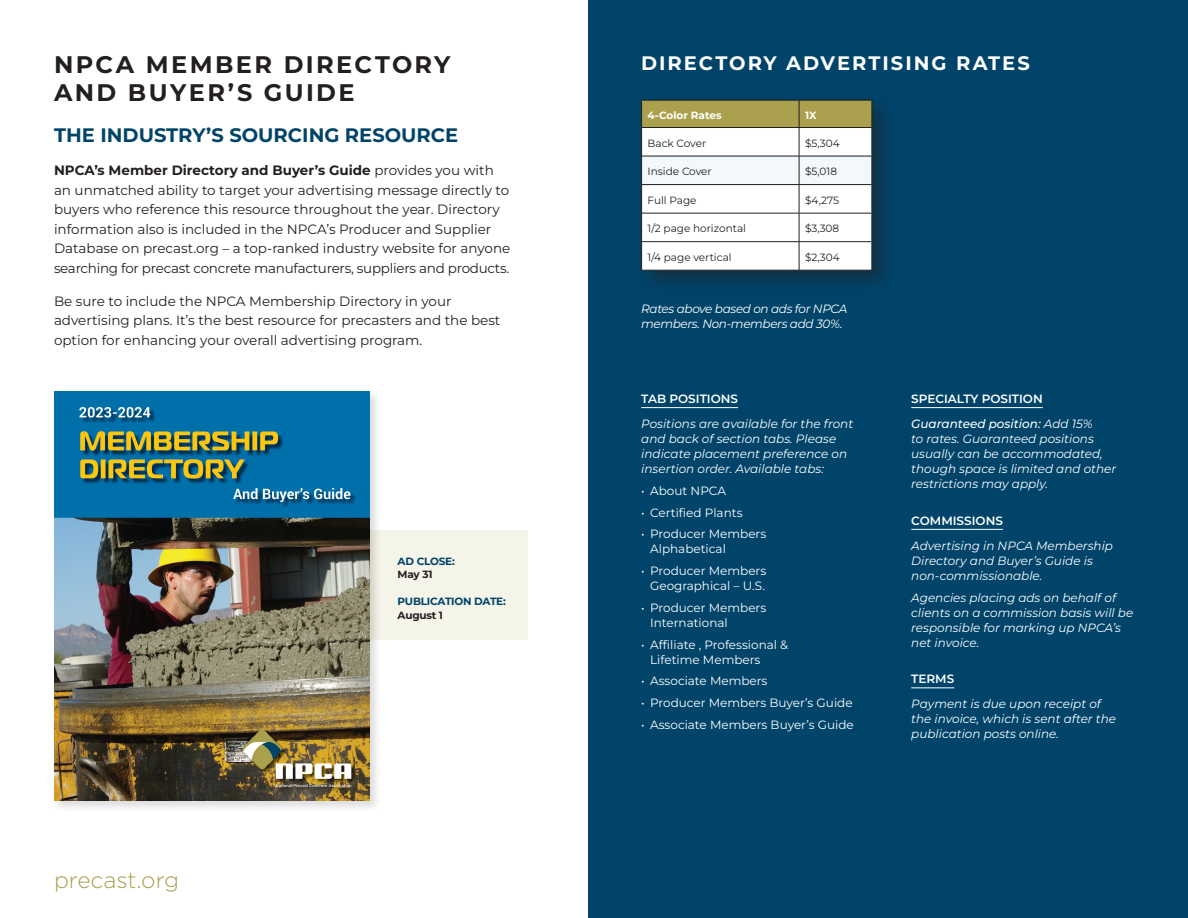
<style>
.page{position:relative;width:1188px;height:918px;background:#fff}
.page>*{position:absolute;margin:0;border:0;box-sizing:border-box;transform-origin:0 0}
.t1{font:700 24px/28.5px "Montserrat";letter-spacing:.1em;color:#231f20}
.t2{font:300 22.65px "Gotham";color:#aaa04d}
.t3{font:700 19.5px "Montserrat";color:#00446a}
.t4{font:700 19.5px "Montserrat";letter-spacing:.1em;color:#fff}
.t5{font:13.5px/19.5px "Montserrat";color:#231f20}
.t6{font:italic 12px/15px "Montserrat";color:#fff}
.t7{font:12px/15px "Montserrat";color:#fff}
.t8{font:italic 12px/15px "Montserrat";letter-spacing:-.03em;color:#fff}
.t9{font:italic 500 12px/25px "Montserrat";color:#fff}
.t10{font:600 12px "Montserrat";color:#fff}
.t11{font:10.5px "Montserrat";color:#231f20}
.t12{font:700 10.5px "Montserrat";letter-spacing:-.02em;color:#00446a}
.t13{font:700 10.5px "Montserrat";color:#fff}
.t14{font:700 10.5px "Montserrat";letter-spacing:-.02em;color:#231f20}
.s1{font-weight:700}
.s2{font-weight:600;font-style:normal}
.s3{font-weight:400}
</style>
<div class="page">
<div style="left:589px;top:0;width:599px;height:918px;background:#00446a"></div>
<div style="left:636px;top:94px;width:261px;height:201px;background:#231f20;opacity:.5"></div>
<hr style="left:641px;top:270px;width:158px;height:1px;background:#231f20">
<hr style="left:799px;top:270px;width:73px;height:1px;background:#231f20">
<svg style="left:641px;top:100px;width:232px;height:170px;background:#e4e3d8"></svg>
<hr style="left:641px;top:407px;width:97px;height:1px;background:#fff">
<hr style="left:911px;top:407px;width:132px;height:1px;background:#fff">
<hr style="left:911px;top:529px;width:92px;height:1px;background:#fff">
<hr style="left:911px;top:688px;width:43px;height:1px;background:#fff">
<div style="left:334px;top:530px;width:194px;height:110px;background:#f5f4e8"></div>
<div style="left:51px;top:389px;width:331px;height:424px;background:#231f20;opacity:.16"></div>
<img style="left:54px;top:392px;width:316px;height:408px">
<h1 class="t1" style="left:54px;top:49px;width:398px">NPCA MEMBER DIRECTORY<br>AND BUYER’S GUIDE</h1>
<h3 class="t3" style="left:54px;top:123px;width:406px">THE INDUSTRY’S SOURCING RESOURCE</h3>
<p class="t5" style="left:54px;top:161px;width:458px"><span class="s1">NPCA’s Member Directory and Buyer’s Guide</span> provides you with an unmatched ability to target your advertising message directly to buyers who reference this resource throughout the year. Directory information also is included in the NPCA’s Producer and Supplier Database on precast.org – a top-ranked industry website for anyone searching for precast concrete manufacturers, suppliers and products.</p>
<p class="t5" style="left:54px;top:291px;width:448px">Be sure to include the NPCA Membership Directory in your advertising plans. It’s the best resource for precasters and the best option for enhancing your overall advertising program.</p>
<h2 class="t2" style="left:54px;top:866px;width:127px">precast.org</h2>
<p class="t12" style="left:398px;top:554px;width:59px">AD CLOSE:</p>
<p class="t14" style="left:398px;top:568px;width:36px">May 31</p>
<p class="t12" style="left:398px;top:595px;width:110px">PUBLICATION DATE:</p>
<p class="t14" style="left:398px;top:608px;width:47px">August 1</p>
<h3 class="t4" style="left:641px;top:50px;width:390px">DIRECTORY ADVERTISING RATES</h3>
<p class="t13" style="left:648px;top:108px;width:76px">4-Color Rates</p>
<p class="t13" style="left:805px;top:108px;width:13px">1X</p>
<p class="t11" style="left:648px;top:136px;width:60px">Back Cover</p>
<p class="t11" style="left:805px;top:136px;width:36px">$5,304</p>
<p class="t11" style="left:648px;top:165px;width:66px">Inside Cover</p>
<p class="t11" style="left:805px;top:165px;width:33px">$5,018</p>
<p class="t11" style="left:648px;top:193px;width:51px">Full Page</p>
<p class="t11" style="left:805px;top:193px;width:35px">$4,275</p>
<p class="t11" style="left:648px;top:222px;width:100px">1/2 page horizontal</p>
<p class="t11" style="left:805px;top:222px;width:36px">$3,308</p>
<p class="t11" style="left:648px;top:250px;width:86px">1/4 page vertical</p>
<p class="t11" style="left:805px;top:250px;width:36px">$2,304</p>
<p class="t8" style="left:641px;top:301px;width:208px">Rates above based on ads for NPCA members. Non-members add 30%.</p>
<p class="t10" style="left:641px;top:391px;width:98px">TAB POSITIONS</p>
<p class="t6" style="left:641px;top:416px;width:214px">Positions are available for the front and back of section tabs. Please indicate placement preference on insertion order. Available tabs:</p>
<p class="t7" style="left:641px;top:483px;width:86px">• About NPCA</p>
<p class="t7" style="left:641px;top:505px;width:103px">• Certified Plants</p>
<p class="t7" style="left:650px;top:526px;width:118px;text-indent:-9px">• Producer Members<br>Alphabetical</p>
<p class="t7" style="left:641px;top:563px;width:127px;text-align:right">• Producer Members<br>Geographical – U.S.</p>
<p class="t7" style="left:650px;top:600px;width:118px;text-indent:-9px">• Producer Members<br>International</p>
<p class="t7" style="left:650px;top:637px;width:140px;text-indent:-9px">• Affiliate , Professional &amp;<br>Lifetime Members</p>
<p class="t7" style="left:641px;top:673px;width:128px">• Associate Members</p>
<p class="t7" style="left:641px;top:695px;width:213px">• Producer Members Buyer’s Guide</p>
<p class="t7" style="left:641px;top:717px;width:214px">• Associate Members Buyer’s Guide</p>
<p class="t9" style="left:911px;top:386px;width:183px"><span class="s2">SPECIALTY POSITION<br></span>Guaranteed position: <span class="s3">Add 15%</span></p>
<p class="t6" style="left:911px;top:431px;width:207px">to rates. Guaranteed positions usually can be accommodated, though space is limited and other restrictions may apply.</p>
<p class="t10" style="left:911px;top:513px;width:93px">COMMISSIONS</p>
<p class="t6" style="left:911px;top:538px;width:203px">Advertising in NPCA Membership<br>Directory and Buyer’s Guide is non-commissionable.</p>
<p class="t6" style="left:911px;top:590px;width:224px">Agencies placing ads on behalf of clients on a commission basis will be responsible for marking up NPCA’s net invoice.</p>
<p class="t10" style="left:911px;top:671px;width:45px">TERMS</p>
<p class="t6" style="left:911px;top:696px;width:206px">Payment is due upon receipt of the invoice, which is sent after the publication posts online.</p>
</div>
